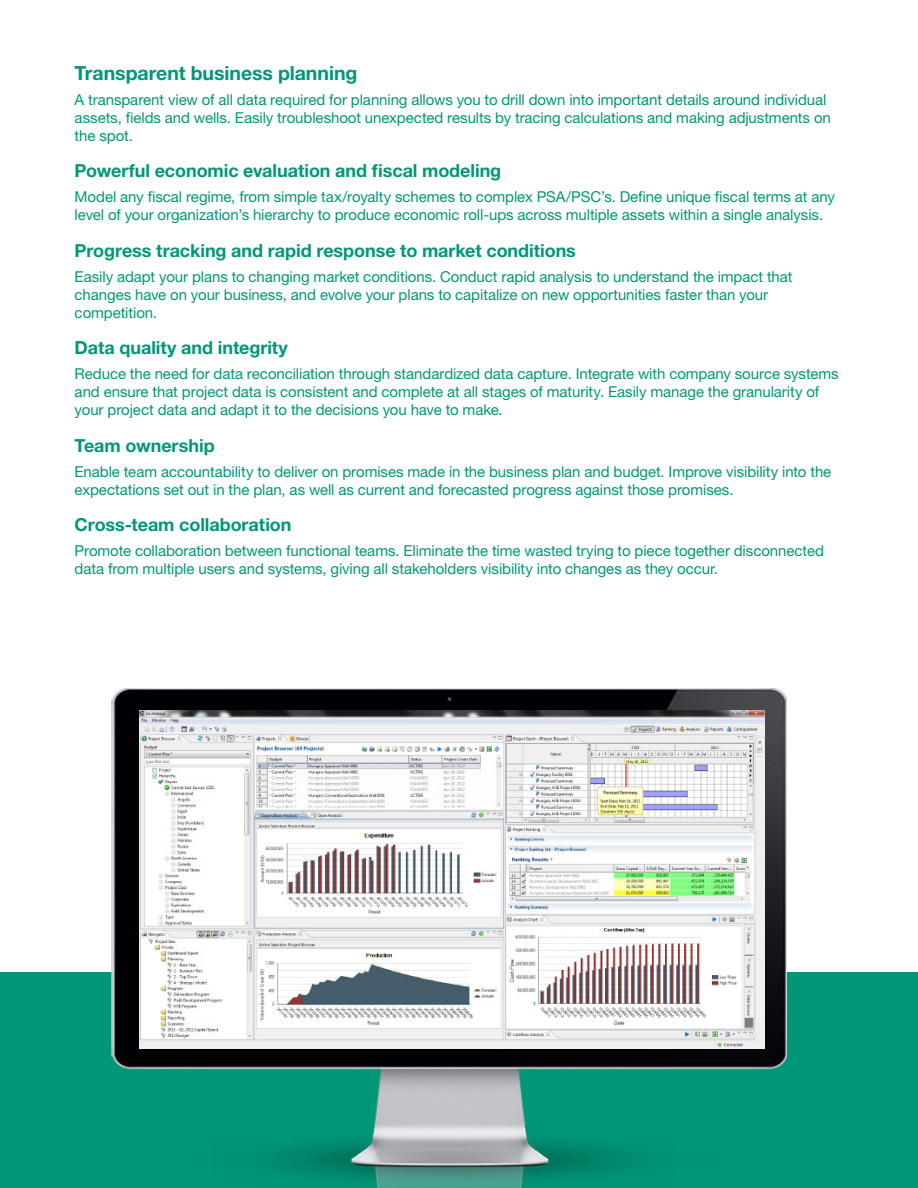
<style>
.page{position:relative;width:918px;height:1188px;background:#fff}
.page>*{position:absolute;margin:0;border:0;box-sizing:border-box;transform-origin:0 0}
.t1{font:700 19.5px "Helvetica Neue LT Std";letter-spacing:-.005em;color:#009778}
.t2{font:700 18px "Helvetica Neue LT Std";letter-spacing:-.005em;color:#009778}
.t3{font:15px/18px "Helvetica Neue LT Std";letter-spacing:-.005em;color:#009778}
</style>
<div class="page">
<div style="left:0;top:973px;width:918px;height:215px;background:#009778"></div>
<img style="left:111px;top:688px;width:675px;height:500px">
<img style="left:139px;top:711px;width:625px;height:337px">
<p class="t1" style="left:75px;top:61px;width:284px">Transparent business planning</p>
<p class="t3" style="left:75px;top:90px;width:758px">A transparent view of all data required for planning allows you to drill down into important details around individual assets, fields and wells. Easily troubleshoot unexpected results by tracing calculations and making adjustments on the spot.</p>
<p class="t2" style="left:75px;top:160px;width:428px">Powerful economic evaluation and fiscal modeling</p>
<p class="t3" style="left:75px;top:188px;width:762px">Model any fiscal regime, from simple tax/royalty schemes to complex PSA/PSC’s. Define unique fiscal terms at any level of your organization’s hierarchy to produce economic roll-ups across multiple assets within a single analysis.</p>
<p class="t2" style="left:75px;top:239px;width:503px">Progress tracking and rapid response to market conditions</p>
<p class="t3" style="left:75px;top:267px;width:719px">Easily adapt your plans to changing market conditions. Conduct rapid analysis to understand the impact that changes have on your business, and evolve your plans to capitalize on new opportunities faster than your competition.</p>
<p class="t2" style="left:75px;top:337px;width:215px">Data quality and integrity</p>
<p class="t3" style="left:75px;top:365px;width:766px">Reduce the need for data reconciliation through standardized data capture. Integrate with company source systems and ensure that project data is consistent and complete at all stages of maturity. Easily manage the granularity of your project data and adapt it to the decisions you have to make.</p>
<p class="t2" style="left:75px;top:434px;width:142px">Team ownership</p>
<p class="t3" style="left:75px;top:462px;width:758px">Enable team accountability to deliver on promises made in the business plan and budget. Improve visibility into the expectations set out in the plan, as well as current and forecasted progress against those promises.</p>
<p class="t2" style="left:75px;top:514px;width:218px">Cross-team collaboration</p>
<p class="t3" style="left:75px;top:542px;width:751px">Promote collaboration between functional teams. Eliminate the time wasted trying to piece together disconnected data from multiple users and systems, giving all stakeholders visibility into changes as they occur.</p>
</div>
